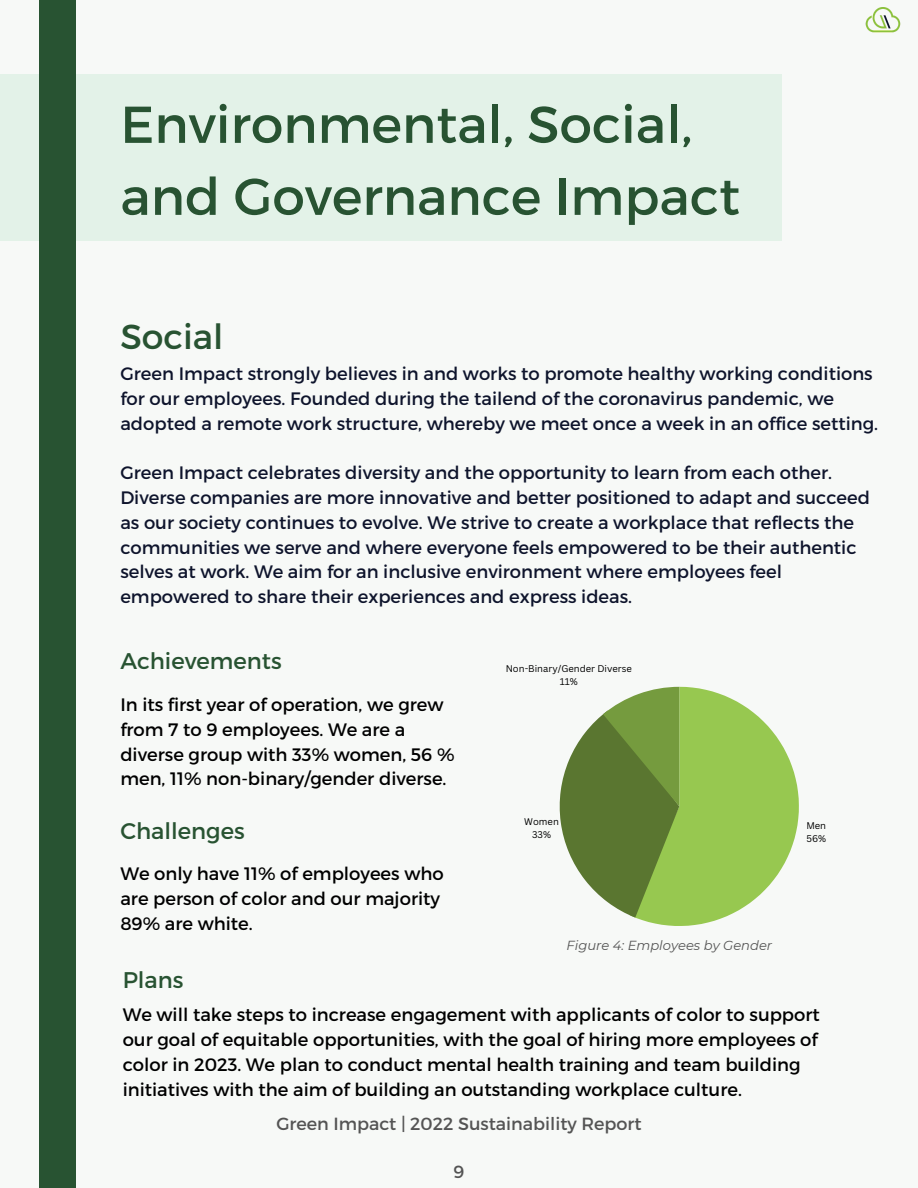
<style>
.page{position:relative;width:918px;height:1188px;background:#f7f9f7}
.page>*{position:absolute;margin:0;border:0;box-sizing:border-box;transform-origin:0 0}
.t1{font:51.75px/72px "Montserrat";color:#285332}
.t2{font:34.65px "Montserrat";color:#285332}
.t3{font:22.65px "Montserrat";color:#285332}
.t4{font:18px/24.8px "Montserrat";color:#0e142c}
.t5{font:18px/24.8px "Montserrat";color:#000}
.t6{font:17.55px "Montserrat";color:#545454}
.t7{font:italic 13.05px "Montserrat";color:#545454}
.t8{font:9.45px/12.9px "Canva Sans";color:#000;text-align:center}
</style>
<div class="page">
<div style="left:0;top:74px;width:782px;height:166px;background:#e3f2e8"></div>
<div style="left:39px;top:0;width:37px;height:1188px;background:#285332"></div>
<img style="left:865px;top:8px;width:36px;height:25px">
<svg style="left:560px;top:687px;width:239px;height:239px"></svg>
<h1 class="t1" style="left:120px;top:86px;width:621px">Environmental, Social, and Governance Impact</h1>
<h2 class="t2" style="left:120px;top:314px;width:105px">Social</h2>
<p class="t4" style="left:120px;top:361px;width:759px">Green Impact strongly believes in and works to promote healthy working conditions for our employees. Founded during the tailend of the coronavirus pandemic, we adopted a remote work structure, whereby we meet once a week in an office setting.</p>
<p class="t4" style="left:120px;top:460px;width:751px">Green Impact celebrates diversity and the opportunity to learn from each other.<br>Diverse companies are more innovative and better positioned to adapt and succeed as our society continues to evolve. We strive to create a workplace that reflects the communities we serve and where everyone feels empowered to be their authentic selves at work. We aim for an inclusive environment where employees feel empowered to share their experiences and express ideas.</p>
<p class="t3" style="left:120px;top:646px;width:163px">Achievements</p>
<p class="t5" style="left:120px;top:691px;width:336px">In its first year of operation, we grew from 7 to 9 employees. We are a diverse group with 33% women, 56 % men, 11% non-binary/gender diverse.</p>
<p class="t3" style="left:120px;top:816px;width:126px">Challenges</p>
<p class="t5" style="left:120px;top:861px;width:325px">We only have 11% of employees who are person of color and our majority<br>89% are white.</p>
<p class="t8" style="left:506px;top:662px;width:128px">Non-Binary/Gender Diverse<br>11%</p>
<p class="t8" style="left:524px;top:815px;width:36px">Women<br>33%</p>
<p class="t8" style="left:806px;top:819px;width:21px;text-align:left">Men<br>56%</p>
<p class="t7" style="left:567px;top:938px;width:207px">Figure 4: Employees by Gender</p>
<p class="t3" style="left:123px;top:965px;width:62px">Plans</p>
<p class="t5" style="left:123px;top:1002px;width:699px">We will take steps to increase engagement with applicants of color to support our goal of equitable opportunities, with the goal of hiring more employees of color in 2023. We plan to conduct mental health training and team building initiatives with the aim of building an outstanding workplace culture.</p>
<p class="t6" style="left:276px;top:1112px;width:367px">Green Impact | 2022 Sustainability Report</p>
<p class="t6" style="left:454px;top:1160px;width:12px">9</p>
</div>
